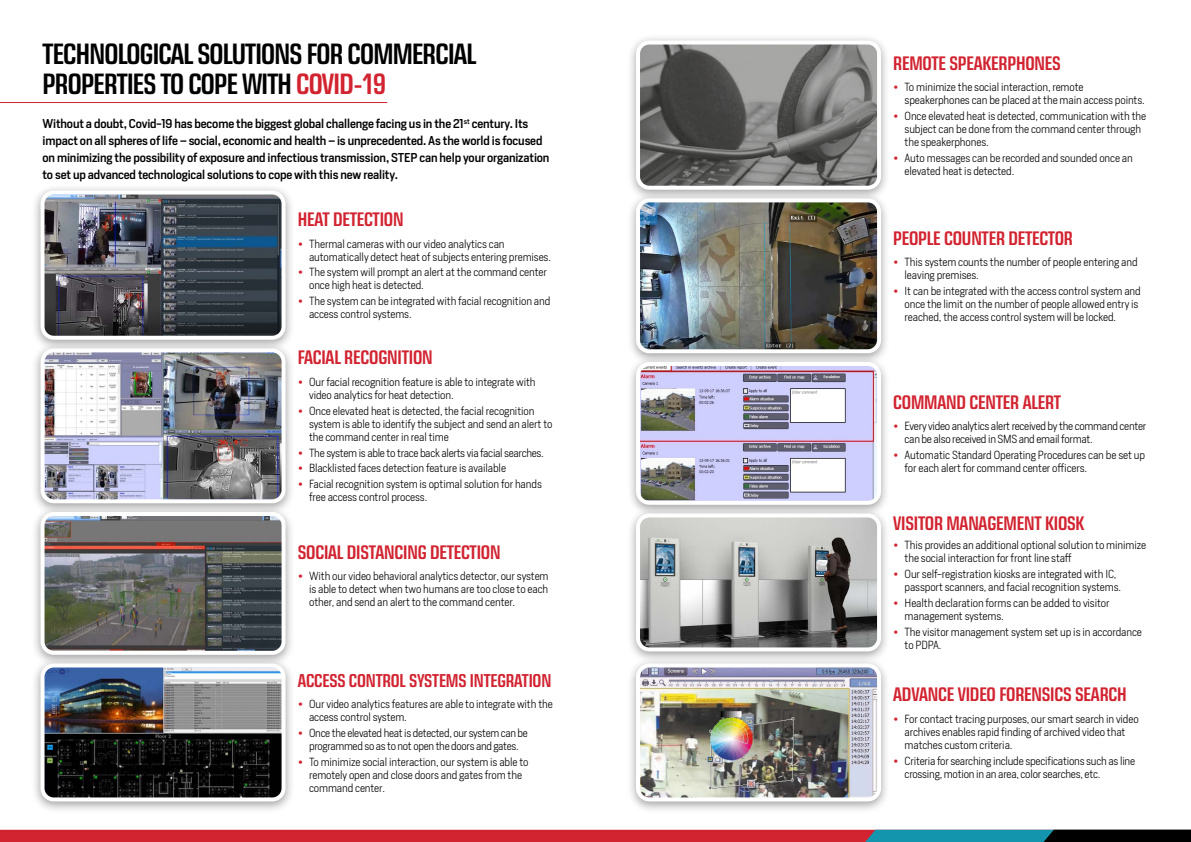
<style>
.page{position:relative;width:1191px;height:842px;background:#fff}
.page>*{position:absolute;margin:0;border:0;box-sizing:border-box;transform-origin:0 0}
.t1{font:600 condensed 30px/30px "Eurostile Next LT Pro";letter-spacing:-.025em;color:#000}
.t2{font:600 condensed 20px "Eurostile Next LT Pro";letter-spacing:-.01em;color:#d22330}
.t3{font:600 condensed 19px "Eurostile Next LT Pro";letter-spacing:-.01em;color:#d22330}
.t4{font:500 12px/17px "Heron Sans";letter-spacing:-.01em;color:#000}
.t5{font:300 11px/13px "Heron Sans";letter-spacing:-.01em;color:#000}
.s1{color:#d22330}
.s2{font-family:"Gotham";font-weight:700;color:#d22330}
</style>
<div class="page">
<div style="left:0;top:830px;width:1191px;height:12px;background:#d22330"></div>
<svg style="left:865px;top:830px;width:326px;height:12px;background:#0d525f"></svg>
<div style="left:31px;top:184px;width:264px;height:168px;background:#000;opacity:.37"></div>
<img style="left:43px;top:193px;width:240px;height:145px">
<div style="left:41px;top:191px;width:244px;height:149px;border:4px solid #fff;border-radius:11px"></div>
<div style="left:626px;top:34px;width:264px;height:168px;background:#000;opacity:.37"></div>
<img style="left:638px;top:43px;width:241px;height:145px">
<div style="left:636px;top:41px;width:245px;height:149px;border:4px solid #fff;border-radius:11px"></div>
<div style="left:31px;top:342px;width:264px;height:174px;background:#000;opacity:.37"></div>
<img style="left:43px;top:350px;width:240px;height:151px">
<div style="left:41px;top:348px;width:244px;height:155px;border:4px solid #fff;border-radius:11px"></div>
<div style="left:626px;top:192px;width:264px;height:174px;background:#000;opacity:.37"></div>
<img style="left:638px;top:200px;width:241px;height:151px">
<div style="left:636px;top:198px;width:245px;height:155px;border:4px solid #fff;border-radius:11px"></div>
<hr style="left:0;top:102px;width:387px;height:1px;background:#d22330">
<div style="left:31px;top:505px;width:264px;height:162px;background:#000;opacity:.37"></div>
<img style="left:43px;top:514px;width:240px;height:139px">
<div style="left:41px;top:512px;width:244px;height:143px;border:4px solid #fff;border-radius:11px"></div>
<div style="left:626px;top:355px;width:264px;height:162px;background:#000;opacity:.37"></div>
<img style="left:638px;top:364px;width:241px;height:139px">
<div style="left:636px;top:362px;width:245px;height:143px;border:4px solid #fff;border-radius:11px"></div>
<div style="left:31px;top:657px;width:264px;height:157px;background:#000;opacity:.37"></div>
<img style="left:43px;top:665px;width:240px;height:134px">
<div style="left:41px;top:663px;width:244px;height:138px;border:4px solid #fff;border-radius:11px"></div>
<div style="left:626px;top:507px;width:264px;height:157px;background:#000;opacity:.37"></div>
<img style="left:638px;top:515px;width:241px;height:134px">
<div style="left:636px;top:513px;width:245px;height:138px;border:4px solid #fff;border-radius:11px"></div>
<div style="left:626px;top:657px;width:264px;height:157px;background:#000;opacity:.37"></div>
<img style="left:638px;top:665px;width:241px;height:134px">
<div style="left:636px;top:663px;width:245px;height:138px;border:4px solid #fff;border-radius:11px"></div>
<h1 class="t1" style="left:43px;top:39px;width:435px">TECHNOLOGICAL SOLUTIONS FOR COMMERCIAL<br>PROPERTIES TO COPE WITH <span class="s1">COVID-19</span></h1>
<p class="t4" style="left:43px;top:114px;width:508px">Without a doubt, Covid-19 has become the biggest global challenge facing us in the 21<sup>st</sup> century. Its impact on all spheres of life – social, economic and health – is unprecedented. As the world is focused on minimizing the possibility of exposure and infectious transmission, STEP can help your organization to set up advanced technological solutions to cope with this new reality.</p>
<h2 class="t2" style="left:298px;top:208px;width:107px">HEAT DETECTION</h2>
<p class="t5" style="left:309px;top:237px;width:243px;text-indent:-11px"><span class="s2">•</span> Thermal cameras with our video analytics can automatically detect heat of subjects entering premises.</p>
<p class="t5" style="left:309px;top:266px;width:239px;text-indent:-11px"><span class="s2">•</span> The system will prompt an alert at the command center once high heat is detected.</p>
<p class="t5" style="left:309px;top:294px;width:243px;text-indent:-11px"><span class="s2">•</span> The system can be integrated with facial recognition and access control systems.</p>
<h2 class="t2" style="left:298px;top:347px;width:136px">FACIAL RECOGNITION</h2>
<p class="t5" style="left:309px;top:375px;width:228px;text-indent:-11px"><span class="s2">•</span> Our facial recognition feature is able to integrate with video analytics for heat detection.</p>
<p class="t5" style="left:309px;top:404px;width:245px;text-indent:-11px"><span class="s2">•</span> Once elevated heat is detected, the facial recognition system is able to identify the subject and send an alert to the command center in real time</p>
<p class="t5" style="left:298px;top:446px;width:248px"><span class="s2">•</span> The system is able to trace back alerts via facial searches.</p>
<p class="t5" style="left:298px;top:462px;width:210px"><span class="s2">•</span> Blacklisted faces detection feature is available</p>
<p class="t5" style="left:309px;top:478px;width:234px;text-indent:-11px"><span class="s2">•</span> Facial recognition system is optimal solution for hands free access control process.</p>
<h2 class="t2" style="left:298px;top:541px;width:204px">SOCIAL DISTANCING DETECTION</h2>
<p class="t5" style="left:309px;top:569px;width:241px;text-align:justify;text-indent:-11px"><span class="s2">•</span> With our video behavioral analytics detector, our system is able to detect when two humans are too close to each other, and send an alert to the command center.</p>
<h3 class="t3" style="left:298px;top:669px;width:255px">ACCESS CONTROL SYSTEMS INTEGRATION</h3>
<p class="t5" style="left:309px;top:697px;width:245px;text-indent:-11px"><span class="s2">•</span> Our video analytics features are able to integrate with the access control system.</p>
<p class="t5" style="left:298px;top:726px;width:232px;text-align:center"><span class="s2">•</span> Once the elevated heat is detected, our system can be programmed so as to not open the doors and gates.</p>
<p class="t5" style="left:309px;top:755px;width:221px;text-indent:-11px"><span class="s2">•</span> To minimize social interaction, our system is able to remotely open and close doors and gates from the command center.</p>
<h2 class="t2" style="left:893px;top:52px;width:169px">REMOTE SPEAKERPHONES</h2>
<p class="t5" style="left:904px;top:80px;width:242px;text-indent:-11px"><span class="s2">•</span> To minimize the social interaction, remote speakerphones can be placed at the main access points.</p>
<p class="t5" style="left:904px;top:109px;width:243px;text-indent:-11px"><span class="s2">•</span> Once elevated heat is detected, communication with the subject can be done from the command center through the speakerphones.</p>
<p class="t5" style="left:904px;top:151px;width:230px;text-indent:-11px"><span class="s2">•</span> Auto messages can be recorded and sounded once an elevated heat is detected.</p>
<h2 class="t2" style="left:893px;top:227px;width:181px">PEOPLE COUNTER DETECTOR</h2>
<p class="t5" style="left:904px;top:255px;width:235px;text-indent:-11px"><span class="s2">•</span> This system counts the number of people entering and leaving premises.</p>
<p class="t5" style="left:904px;top:284px;width:238px;text-indent:-11px"><span class="s2">•</span> It can be integrated with the access control system and once the limit on the number of people allowed entry is reached, the access control system will be locked.</p>
<h2 class="t2" style="left:893px;top:391px;width:169px">COMMAND CENTER ALERT</h2>
<p class="t5" style="left:904px;top:419px;width:243px;text-indent:-11px"><span class="s2">•</span> Every video analytics alert received by the command center can be also received in SMS and email format.</p>
<p class="t5" style="left:904px;top:448px;width:242px;text-indent:-11px"><span class="s2">•</span> Automatic Standard Operating Procedures can be set up for each alert for command center officers.</p>
<h2 class="t2" style="left:893px;top:512px;width:193px">VISITOR MANAGEMENT KIOSK</h2>
<p class="t5" style="left:904px;top:538px;width:243px;text-indent:-11px"><span class="s2">•</span> This provides an additional optional solution to minimize the social interaction for front line staff</p>
<p class="t5" style="left:904px;top:567px;width:218px;text-indent:-11px"><span class="s2">•</span> Our self-registration kiosks are integrated with IC, passport scanners, and facial recognition systems.</p>
<p class="t5" style="left:904px;top:596px;width:206px;text-indent:-11px"><span class="s2">•</span> Health declaration forms can be added to visitor management systems.</p>
<p class="t5" style="left:904px;top:625px;width:239px;text-indent:-11px"><span class="s2">•</span> The visitor management system set up is in accordance to PDPA.</p>
<h2 class="t2" style="left:893px;top:683px;width:235px">ADVANCE VIDEO FORENSICS SEARCH</h2>
<p class="t5" style="left:904px;top:712px;width:236px;text-indent:-11px"><span class="s2">•</span> For contact tracing purposes, our smart search in video archives enables rapid finding of archived video that matches custom criteria.</p>
<p class="t5" style="left:904px;top:754px;width:232px;text-indent:-11px"><span class="s2">•</span> Criteria for searching include specifications such as line crossing, motion in an area, color searches, etc.</p>
</div>
